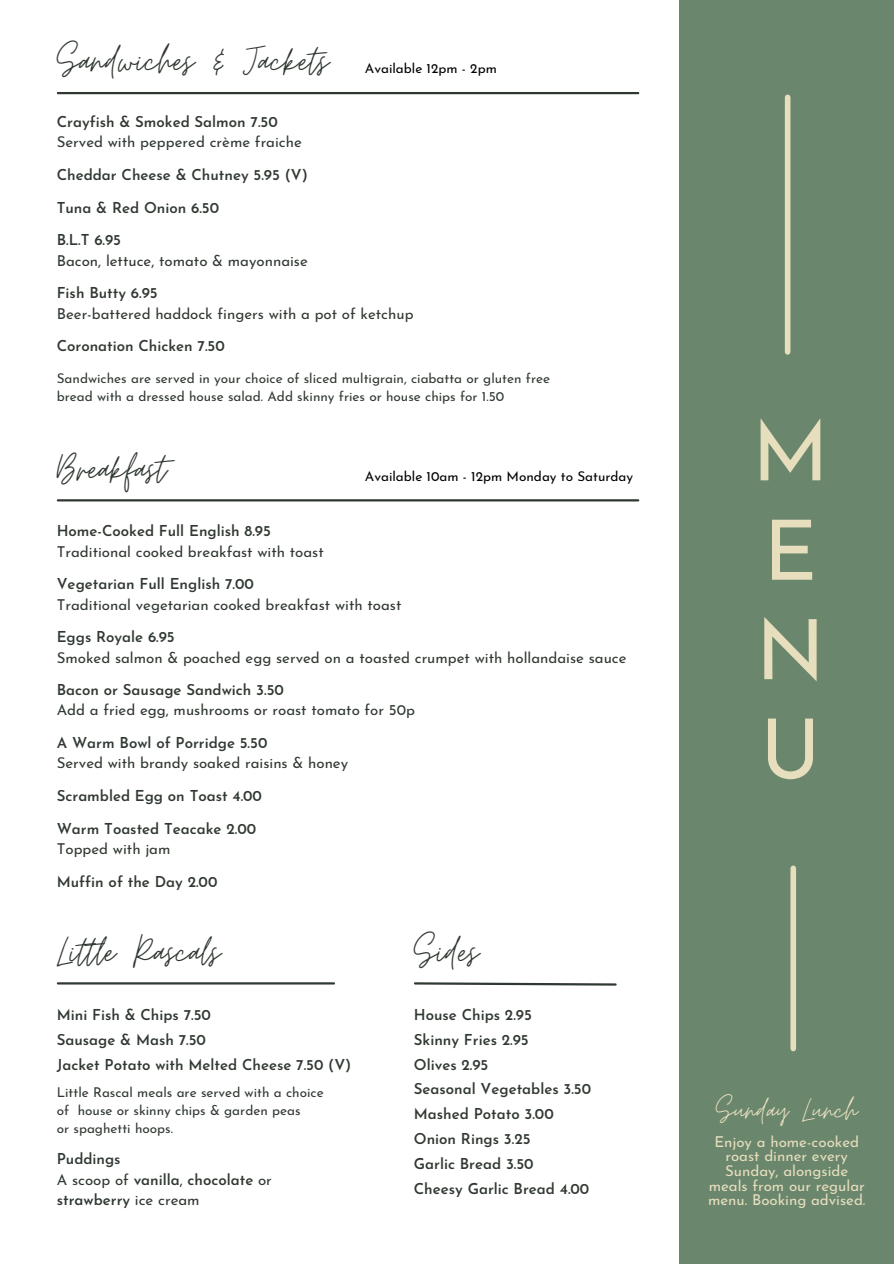
<style>
.page{position:relative;width:894px;height:1264px;background:#fff}
.page>*{position:absolute;margin:0;border:0;box-sizing:border-box;transform-origin:0 0}
.t1{font:82.95px "Josefin Sans";color:#e6debd}
.t2{font:45.6px "Moon Time";color:#303931}
.t3{font:36px "Moon Time";color:#e6debd}
.t4{font:600 15px "Josefin Sans";color:#303931}
.t5{font:15px "Josefin Sans";color:#303931}
.t6{font:15px/14.7px "Josefin Sans";color:#e6debd}
.t7{font:13.5px/18px "Josefin Sans";color:#303931}
.t8{font:13.5px "Josefin Sans";color:#000}
.s1{font-weight:400}
</style>
<div class="page">
<div style="left:679px;top:0;width:214px;height:1263px;background:#6a866d"></div>
<hr style="left:58px;top:499px;width:580px;height:2px;background:#303931">
<hr style="left:58px;top:982px;width:276px;height:2px;background:#303931">
<hr style="left:58px;top:92px;width:580px;height:2px;background:#303931">
<svg style="left:414px;top:982px;width:203px;height:4px"></svg>
<div style="left:790px;top:868px;width:5px;height:180px;background:#e6debd"></div>
<div style="left:784px;top:97px;width:6px;height:255px;background:#e6debd"></div>
<p class="t2" style="left:57px;top:33px;width:273px">Sandwiches &amp; Jackets</p>
<p class="t8" style="left:365px;top:63px;width:133px">Available 12pm - 2pm</p>
<p class="t4" style="left:57px;top:116px;width:222px">Crayfish &amp; Smoked Salmon 7.50</p>
<p class="t5" style="left:57px;top:136px;width:246px">Served with peppered crème fraiche</p>
<p class="t4" style="left:57px;top:169px;width:252px">Cheddar Cheese &amp; Chutney 5.95 (V)</p>
<p class="t4" style="left:57px;top:201px;width:164px">Tuna &amp; Red Onion 6.50</p>
<p class="t4" style="left:57px;top:234px;width:66px">B.L.T 6.95</p>
<p class="t5" style="left:57px;top:254px;width:252px">Bacon, lettuce, tomato &amp; mayonnaise</p>
<p class="t4" style="left:57px;top:287px;width:102px">Fish Butty 6.95</p>
<p class="t5" style="left:57px;top:307px;width:358px">Beer-battered haddock fingers with a pot of ketchup</p>
<p class="t4" style="left:57px;top:340px;width:169px">Coronation Chicken 7.50</p>
<p class="t7" style="left:57px;top:370px;width:494px">Sandwiches are served in your choice of sliced multigrain, ciabatta or gluten free bread with a dressed house salad. Add skinny fries or house chips for 1.50</p>
<p class="t2" style="left:57px;top:441px;width:111px">Breakfast</p>
<p class="t8" style="left:365px;top:470px;width:270px">Available 10am - 12pm Monday to Saturday</p>
<p class="t4" style="left:57px;top:525px;width:215px">Home-Cooked Full English 8.95</p>
<p class="t5" style="left:57px;top:545px;width:268px">Traditional cooked breakfast with toast</p>
<p class="t4" style="left:57px;top:578px;width:198px">Vegetarian Full English 7.00</p>
<p class="t5" style="left:57px;top:598px;width:346px">Traditional vegetarian cooked breakfast with toast</p>
<p class="t4" style="left:57px;top:631px;width:119px">Eggs Royale 6.95</p>
<p class="t5" style="left:57px;top:651px;width:571px">Smoked salmon &amp; poached egg served on a toasted crumpet with hollandaise sauce</p>
<p class="t4" style="left:57px;top:684px;width:228px">Bacon or Sausage Sandwich 3.50</p>
<p class="t5" style="left:57px;top:704px;width:359px">Add a fried egg, mushrooms or roast tomato for 50p</p>
<p class="t4" style="left:57px;top:737px;width:212px">A Warm Bowl of Porridge 5.50</p>
<p class="t5" style="left:57px;top:757px;width:293px">Served with brandy soaked raisins &amp; honey</p>
<p class="t4" style="left:57px;top:789px;width:207px">Scrambled Egg on Toast 4.00</p>
<p class="t4" style="left:57px;top:822px;width:201px">Warm Toasted Teacake 2.00</p>
<p class="t5" style="left:57px;top:842px;width:115px">Topped with jam</p>
<p class="t4" style="left:57px;top:875px;width:162px">Muffin of the Day 2.00</p>
<p class="t2" style="left:57px;top:923px;width:165px">Lit le Rascals</p>
<p class="t4" style="left:57px;top:1008px;width:156px">Mini Fish &amp; Chips 7.50</p>
<p class="t4" style="left:57px;top:1033px;width:151px">Sausage &amp; Mash 7.50</p>
<p class="t4" style="left:57px;top:1058px;width:296px">Jacket Potato with Melted Cheese 7.50 (V)</p>
<p class="t7" style="left:57px;top:1084px;width:268px">Little Rascal meals are served with a choice</p>
<p class="t7" style="left:57px;top:1102px;width:245px">of house or skinny chips &amp; garden peas</p>
<p class="t7" style="left:57px;top:1120px;width:118px">or spaghetti hoops.</p>
<p class="t4" style="left:57px;top:1153px;width:65px">Puddings</p>
<p class="t4" style="left:57px;top:1173px;width:217px"><span class="s1">A scoop of</span> vanilla<span class="s1">,</span> chocolate <span class="s1">or</span></p>
<p class="t4" style="left:57px;top:1193px;width:144px">strawberry <span class="s1">ice cream</span></p>
<p class="t2" style="left:414px;top:923px;width:66px">Sides</p>
<p class="t4" style="left:414px;top:1008px;width:119px">House Chips 2.95</p>
<p class="t4" style="left:414px;top:1033px;width:116px">Skinny Fries 2.95</p>
<p class="t4" style="left:414px;top:1058px;width:76px">Olives 2.95</p>
<p class="t4" style="left:414px;top:1083px;width:179px">Seasonal Vegetables 3.50</p>
<p class="t4" style="left:414px;top:1107px;width:141px">Mashed Potato 3.00</p>
<p class="t4" style="left:414px;top:1132px;width:118px">Onion Rings 3.25</p>
<p class="t4" style="left:414px;top:1157px;width:121px">Garlic Bread 3.50</p>
<p class="t4" style="left:414px;top:1182px;width:177px">Cheesy Garlic Bread 4.00</p>
<p class="t1" style="left:751px;top:418px;width:78px">M</p>
<p class="t1" style="left:763px;top:517px;width:56px">E</p>
<p class="t1" style="left:755px;top:617px;width:71px">N</p>
<p class="t1" style="left:759px;top:716px;width:62px">U</p>
<p class="t3" style="left:715px;top:1087px;width:143px">Sunday Lunch</p>
<p class="t6" style="left:714px;top:1135px;width:146px">Enjoy a home-cooked</p>
<p class="t6" style="left:725px;top:1150px;width:124px">roast dinner every</p>
<p class="t6" style="left:725px;top:1164px;width:124px">Sunday, alongside</p>
<p class="t6" style="left:707px;top:1179px;width:159px">meals from our regular menu. Booking advised.</p>
</div>
